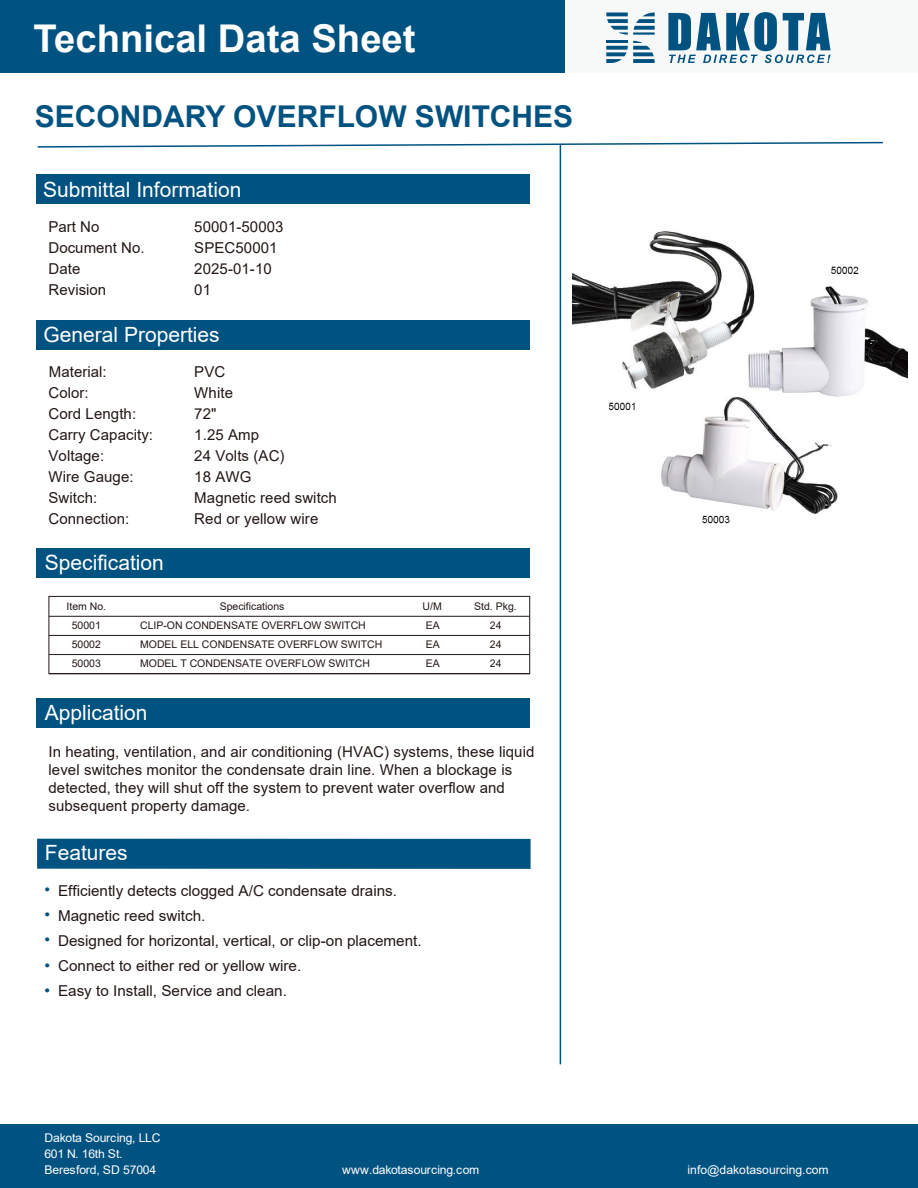
<style>
.page{position:relative;width:918px;height:1188px;background:#fff}
.page>*{position:absolute;margin:0;border:0;box-sizing:border-box;transform-origin:0 0}
.t1{font:700 38.25px "Arial";color:#fff}
.t2{font:700 30px "Arial";color:#005281}
.t3{font:21px "Arial";color:#fff}
.t4{font:15px/21px "Arial";letter-spacing:.005em;color:#221815}
.t5{font:12px/16px "Arial";letter-spacing:-.005em;color:#fff}
.t6{font:10.5px/19.2px "Arial";color:#221815;text-align:center}
.t7{font:9.3px "Arial";color:#005281}
</style>
<div class="page">
<div style="left:36px;top:174px;width:494px;height:30px;background:#005281"></div>
<div style="left:36px;top:320px;width:494px;height:30px;background:#005281"></div>
<div style="left:36px;top:698px;width:494px;height:30px;background:#005281"></div>
<div style="left:564px;top:0;width:354px;height:72px;background:#f7f8f8"></div>
<div style="left:0;top:1124px;width:918px;height:64px;background:#005281"></div>
<div style="left:0;top:0;width:564px;height:72px;background:#005281"></div>
<svg style="left:606px;top:41px;width:49px;height:22px"></svg>
<hr style="left:606px;top:41px;width:22px;height:2px;background:#005281">
<svg style="left:606px;top:12px;width:49px;height:23px"></svg>
<svg style="left:668px;top:12px;width:163px;height:51px"></svg>
<hr style="left:560px;top:144px;width:1px;height:920px;background:#005281">
<div style="left:37px;top:839px;width:494px;height:30px;background:#005281"></div>
<div style="left:36px;top:548px;width:494px;height:30px;background:#005281"></div>
<hr style="left:49px;top:616px;width:481px;height:1px;background:#221815">
<hr style="left:49px;top:635px;width:481px;height:1px;background:#221815">
<hr style="left:49px;top:654px;width:481px;height:1px;background:#221815">
<div style="left:49px;top:596px;width:481px;height:78px;border:1px solid #221815"></div>
<img style="left:573px;top:231px;width:335px;height:293px">
<svg style="left:37px;top:141px;width:846px;height:7px"></svg>
<h1 class="t1" style="left:34px;top:12px;width:384px">Technical Data Sheet</h1>
<h2 class="t2" style="left:35px;top:95px;width:540px">SECONDARY OVERFLOW SWITCHES</h2>
<h3 class="t3" style="left:43px;top:175px;width:200px">Submittal Information</h3>
<p class="t4" style="left:49px;top:216px;width:98px">Part No<br>Document No.<br>Date<br>Revision</p>
<p class="t4" style="left:194px;top:216px;width:91px">50001-50003</p>
<p class="t4" style="left:194px;top:237px;width:85px">SPEC50001</p>
<p class="t4" style="left:194px;top:258px;width:79px">2025-01-10<br>01</p>
<h3 class="t3" style="left:44px;top:320px;width:178px">General Properties</h3>
<p class="t4" style="left:49px;top:361px;width:59px">Material:</p>
<p class="t4" style="left:49px;top:382px;width:106px">Color:<br>Cord Length:<br>Carry Capacity:</p>
<p class="t4" style="left:194px;top:361px;width:32px">PVC</p>
<p class="t4" style="left:194px;top:382px;width:40px">White</p>
<p class="t4" style="left:194px;top:403px;width:66px">72"<br>1.25 Amp</p>
<p class="t4" style="left:49px;top:445px;width:57px">Voltage:</p>
<p class="t4" style="left:194px;top:445px;width:92px">24 Volts (AC)</p>
<p class="t4" style="left:49px;top:466px;width:87px">Wire Gauge:</p>
<p class="t4" style="left:194px;top:466px;width:59px">18 AWG</p>
<p class="t4" style="left:49px;top:487px;width:50px">Switch:</p>
<p class="t4" style="left:194px;top:487px;width:144px">Magnetic reed switch</p>
<p class="t4" style="left:49px;top:508px;width:82px">Connection:</p>
<p class="t4" style="left:194px;top:508px;width:126px">Red or yellow wire</p>
<h3 class="t3" style="left:45px;top:548px;width:121px">Specification</h3>
<p class="t6" style="left:67px;top:596px;width:41px">Item No.</p>
<p class="t6" style="left:423px;top:596px;width:21px">U/M</p>
<p class="t6" style="left:72px;top:616px;width:31px">50001</p>
<p class="t6" style="left:140px;top:616px;width:227px">CLIP-ON CONDENSATE OVERFLOW SWITCH</p>
<p class="t6" style="left:426px;top:616px;width:16px">EA</p>
<p class="t6" style="left:72px;top:635px;width:31px">50002</p>
<p class="t6" style="left:140px;top:635px;width:244px">MODEL ELL CONDENSATE OVERFLOW SWITCH</p>
<p class="t6" style="left:426px;top:635px;width:16px">EA</p>
<p class="t6" style="left:72px;top:654px;width:31px">50003</p>
<p class="t6" style="left:140px;top:654px;width:231px">MODEL T CONDENSATE OVERFLOW SWITCH</p>
<p class="t6" style="left:426px;top:654px;width:16px">EA</p>
<p class="t6" style="left:220px;top:596px;width:66px">Specifications</p>
<p class="t6" style="left:474px;top:596px;width:44px">Std. Pkg.<br>24<br>24<br>24</p>
<h3 class="t3" style="left:45px;top:698px;width:104px">Application</h3>
<p class="t4" style="left:49px;top:742px;width:487px;line-height:18px">In heating, ventilation, and air conditioning (HVAC) systems, these liquid level switches monitor the condensate drain line. When a blockage is detected, they will shut off the system to prevent water overflow and subsequent property damage.</p>
<h3 class="t3" style="left:45px;top:838px;width:84px">Features</h3>
<p class="t7" style="left:45px;top:882px;width:7px">●</p>
<p class="t4" style="left:58px;top:905px;width:149px">Magnetic reed switch.</p>
<p class="t4" style="left:58px;top:880px;width:341px">Efficiently detects clogged A/C condensate drains.</p>
<p class="t7" style="left:45px;top:908px;width:7px">●</p>
<p class="t7" style="left:45px;top:933px;width:7px">●</p>
<p class="t4" style="left:58px;top:930px;width:365px">Designed for horizontal, vertical, or clip-on placement.</p>
<p class="t7" style="left:45px;top:958px;width:7px">●</p>
<p class="t4" style="left:58px;top:955px;width:245px">Connect to either red or yellow wire.</p>
<p class="t7" style="left:45px;top:983px;width:7px">●</p>
<p class="t4" style="left:58px;top:980px;width:230px">Easy to Install, Service and clean.</p>
<p class="t5" style="left:44px;top:1130px;width:118px">Dakota Sourcing, LLC<br>601 N. 16th St.<br>Beresford, SD 57004</p>
<p class="t5" style="left:342px;top:1162px;width:139px">www.dakotasourcing.com</p>
<p class="t5" style="left:688px;top:1162px;width:143px">info@dakotasourcing.com</p>
</div>
